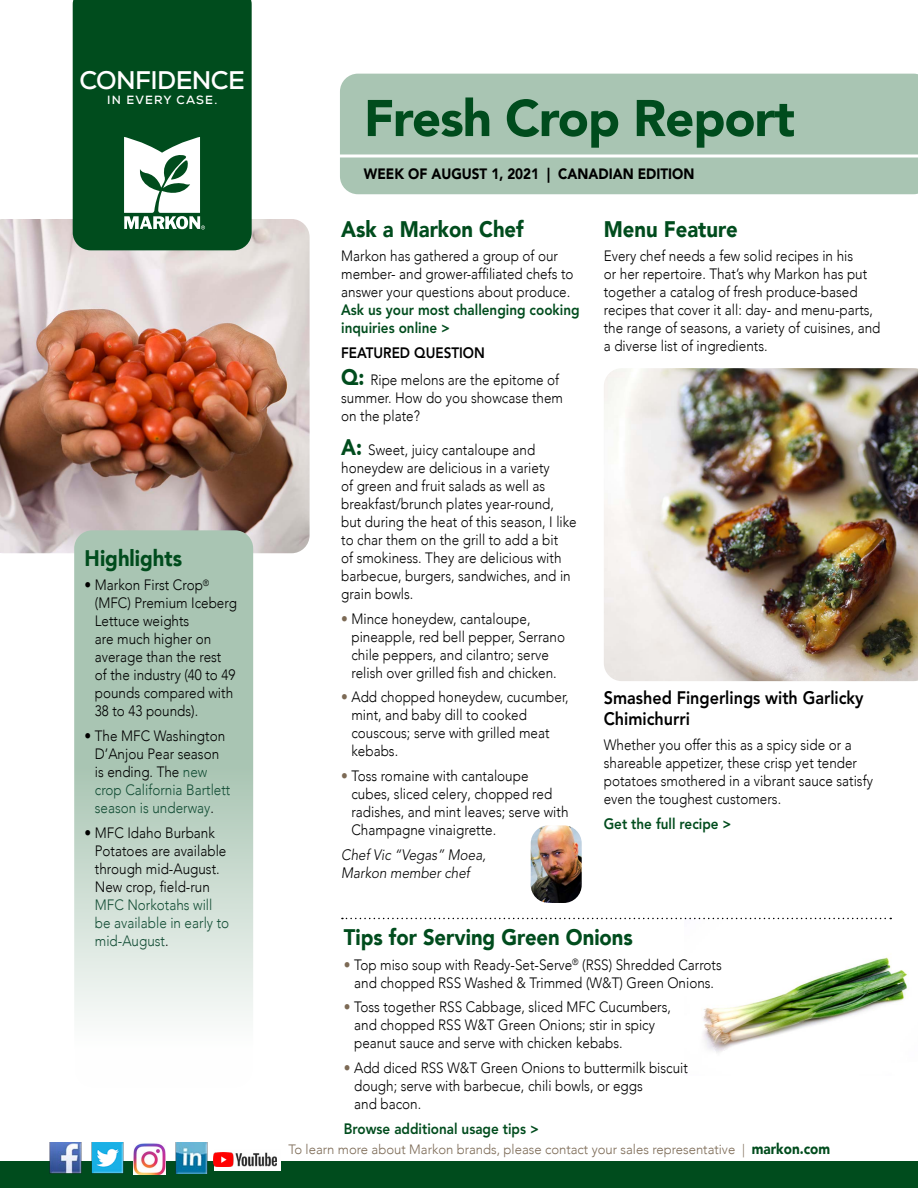
<style>
.page{position:relative;width:918px;height:1188px;background:#fff}
.page>*{position:absolute;margin:0;border:0;box-sizing:border-box;transform-origin:0 0}
.t1{font:900 51px "Avenir LT Com";letter-spacing:-.02em;color:#004c1d}
.t2{font:700 25.5px "Nexa";letter-spacing:-.025em;color:#fff}
.t3{font:900 22.5px "Avenir LT Com";color:#004c1d;scale:.9 1}
.t4{font:800 18px/21.6px "Avenir LT Std";color:#000;scale:.9 1}
.t5{font:300 15px/18px "Avenir LT Com";color:#000;scale:.9 1}
.t6{font:800 15px/18px "Avenir LT Std";color:#004c1d;scale:.9 1}
.t7{font:300 15px/18px "Avenir LT Com";color:#144e36;scale:.9 1}
.t8{font:italic 300 15px/18px "Avenir LT Std";color:#000;scale:.9 1}
.t9{font:900 15px "Avenir LT Com";color:#000;scale:.9 1}
.t10{font:800 15px "Avenir LT Std";color:#000;scale:.9 1}
.t11{font:300 13.5px "Avenir LT Com";color:#7c6a55}
.t12{font:700 11.85px "Nexa";letter-spacing:.1em;color:#fff}
.s1{color:#144e36}
.s2{color:#000}
.s3{font-family:"Avenir LT Std";font-style:italic}
.s4{font-weight:900;font-size:22.5px;color:#004c1d}
.s5{color:#7c6a55}
.s6{font-weight:900;font-size:15px;color:#004c1d}
</style>
<div class="page">
<img style="left:685px;top:919px;width:222px;height:134px">
<img style="left:0;top:219px;width:310px;height:334px">
<div style="left:340px;top:74px;width:578px;height:120px;background:#a9c5b3"></div>
<div style="left:73px;top:0;width:179px;height:250px;background:#004c1d"></div>
<svg style="left:340px;top:154px;width:578px;height:4px"></svg>
<svg style="left:74px;top:530px;width:179px;height:558px"></svg>
<div style="left:0;top:1161px;width:918px;height:27px;background:#004c1d"></div>
<img style="left:49px;top:1142px;width:32px;height:32px">
<img style="left:92px;top:1142px;width:32px;height:32px">
<div style="left:214px;top:1149px;width:66px;height:21px;background:#fefefe"></div>
<img style="left:214px;top:1153px;width:62px;height:14px">
<img style="left:175px;top:1142px;width:32px;height:31px">
<img style="left:133px;top:1142px;width:32px;height:32px">
<svg style="left:124px;top:137px;width:81px;height:93px"></svg>
<svg style="left:342px;top:918px;width:549px;height:1px"></svg>
<img style="left:604px;top:368px;width:314px;height:313px">
<img style="left:531px;top:825px;width:51px;height:78px">
<h2 class="t2" style="left:79px;top:64px;width:167px">CONFIDENCE</h2>
<p class="t12" style="left:107px;top:92px;width:112px">IN EVERY CASE.</p>
<h3 class="t3" style="left:85px;top:544px;width:110px">Highlights</h3>
<p class="t5" style="left:95px;top:576px;width:159px;text-indent:-10px">• Markon First Crop<sup>® </sup>(MFC) Premium Iceberg<br>Lettuce weights<br>are much higher on average than the rest of the industry (40 to 49 pounds compared with<br>38 to 43 pounds).</p>
<p class="t5" style="left:95px;top:727px;width:152px;text-indent:-10px">• The MFC Washington<br>D’Anjou Pear season is ending. The <span class="s1">new crop California Bartlett season is underway</span>.</p>
<p class="t5" style="left:95px;top:824px;width:148px;text-indent:-10px">• MFC Idaho Burbank<br>Potatoes are available through mid-August.<br>New crop, field-run</p>
<p class="t7" style="left:95px;top:896px;width:151px">MFC Norkotahs will be available in early to mid-August<span class="s2">.</span></p>
<h1 class="t1" style="left:364px;top:87px;width:433px">Fresh Crop Report</h1>
<p class="t9" style="left:364px;top:164px;width:369px">WEEK OF AUGUST 1, 2021 | CANADIAN EDITION</p>
<h3 class="t3" style="left:341px;top:215px;width:204px">Ask a Markon Chef</h3>
<p class="t5" style="left:341px;top:247px;width:260px">Markon has gathered a group of our member- and grower-affiliated chefs to answer your questions about produce<span class="s3">.</span></p>
<p class="t6" style="left:341px;top:301px;width:266px">Ask us your most challenging cooking inquiries online &gt;</p>
<p class="t10" style="left:341px;top:344px;width:161px">FEATURED QUESTION</p>
<p class="t5" style="left:341px;top:371px;width:248px"><span class="s4">Q:</span> Ripe melons are the epitome of summer. How do you showcase them on the plate?</p>
<p class="t5" style="left:341px;top:441px;width:263px"><span class="s4">A:</span> Sweet, juicy cantaloupe and honeydew are delicious in a variety<br>of green and fruit salads as well as breakfast/brunch plates year-round, but during the heat of this season, I like to char them on the grill to add a bit<br>of smokiness. They are delicious with barbecue, burgers, sandwiches, and in grain bowls.</p>
<p class="t5" style="left:351px;top:610px;width:239px;text-indent:-10px"><span class="s5">•</span> Mince honeydew, cantaloupe, pineapple, red bell pepper, Serrano chile peppers, and cilantro; serve relish over grilled fish and chicken.</p>
<p class="t5" style="left:351px;top:688px;width:243px;text-indent:-10px"><span class="s5">•</span> Add chopped honeydew, cucumber, mint, and baby dill to cooked couscous; serve with grilled meat kebabs.</p>
<p class="t5" style="left:351px;top:767px;width:243px;text-indent:-10px"><span class="s5">•</span> Toss romaine with cantaloupe cubes, sliced celery, chopped red radishes, and mint leaves; serve with<br>Champagne vinaigrette.</p>
<p class="t8" style="left:341px;top:846px;width:162px">Chef Vic “Vegas” Moea,<br>Markon member chef</p>
<h3 class="t3" style="left:604px;top:215px;width:150px">Menu Feature</h3>
<p class="t5" style="left:604px;top:247px;width:309px">Every chef needs a few solid recipes in his<br>or her repertoire. That’s why Markon has put together a catalog of fresh produce-based recipes that cover it all: day- and menu-parts, the range of seasons, a variety of cuisines, and a diverse list of ingredients.</p>
<p class="t4" style="left:604px;top:687px;width:290px">Smashed Fingerlings with Garlicky<br>Chimichurri</p>
<p class="t5" style="left:604px;top:736px;width:301px">Whether you offer this as a spicy side or a shareable appetizer, these crisp yet tender potatoes smothered in a vibrant sauce satisfy even the toughest customers.</p>
<p class="t6" style="left:604px;top:815px;width:143px">Get the full recipe &gt;</p>
<h3 class="t3" style="left:344px;top:923px;width:323px">Tips for Serving Green Onions</h3>
<p class="t5" style="left:344px;top:955px;width:421px;text-align:center"><span class="s5">•</span> Top miso soup with Ready-Set-Serve<sup>®</sup> (RSS) Shredded Carrots and chopped RSS Washed &amp; Trimmed (W&amp;T) Green Onions.</p>
<p class="t5" style="left:354px;top:998px;width:354px;text-indent:-10px"><span class="s5">•</span> Toss together RSS Cabbage, sliced MFC Cucumbers, and chopped RSS W&amp;T Green Onions; stir in spicy peanut sauce and serve with chicken kebabs.</p>
<p class="t5" style="left:354px;top:1059px;width:372px;text-indent:-10px"><span class="s5">•</span> Add diced RSS W&amp;T Green Onions to buttermilk biscuit dough; serve with barbecue, chili bowls, or eggs<br>and bacon.</p>
<p class="t6" style="left:344px;top:1120px;width:218px">Browse additional usage tips &gt;</p>
<p class="t11" style="left:288px;top:1142px;width:543px">To learn more about Markon brands, please contact your sales representative | <span class="s6">markon.com</span></p>
</div>
